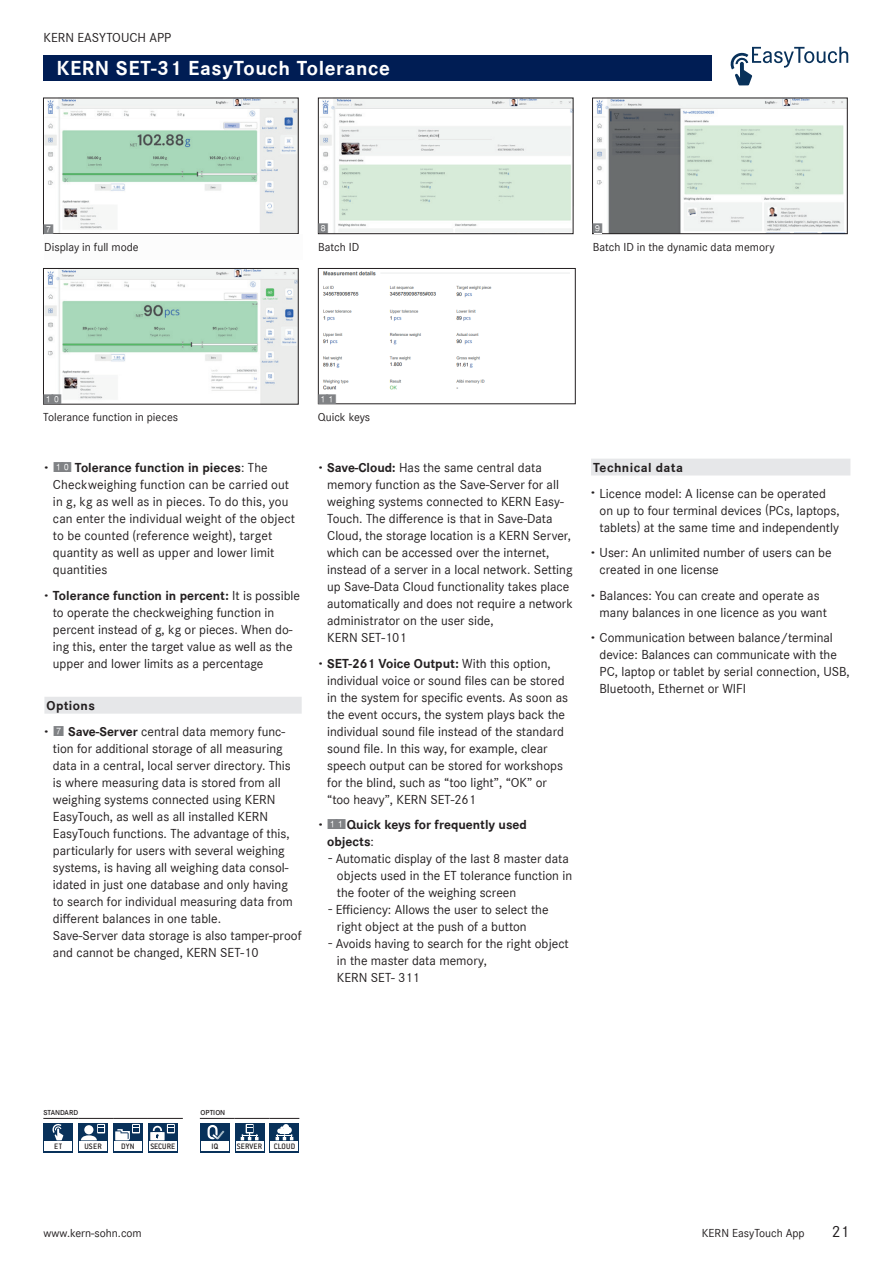
<style>
.page{position:relative;width:893px;height:1263px;background:#fff}
.page>*{position:absolute;margin:0;border:0;box-sizing:border-box;transform-origin:0 0}
.t1{font:700 21px "Corporate S Pro";letter-spacing:.03em;color:#fff}
.t2{font:16.5px "Corporate S Pro";color:#231f20}
.t3{font:13.5px/17px "Corporate S Pro";color:#231f20}
.t4{font:700 13.5px/17px "Corporate S Pro";color:#231f20}
.t5{font:13.05px "Square Frame Neg";color:#808285}
.t6{font:12px "Corporate S Pro";color:#231f20}
.t7{font:500 8.7px "Conduit ITC";letter-spacing:.01em;color:#231f20}
.t8{font:600 7.5px "Corporate S Pro";color:#231f20}
.s1{font-weight:800}
.s2{font-family:"Square Frame Neg";color:#808285}
.s3{font-weight:700}
.s4{font-family:"Square Frame Neg";font-weight:400;color:#808285}
.s5{font-weight:400}
.s6{font-family:"DIN Mittelschrift Std";font-weight:400;font-size:7.8px}
</style>
<div class="page">
<svg style="left:731px;top:47px;width:117px;height:38px"></svg>
<hr style="left:43px;top:1118px;width:35px;height:1px;background:#231f20">
<hr style="left:78px;top:1118px;width:35px;height:1px;background:#231f20">
<hr style="left:113px;top:1118px;width:35px;height:1px;background:#231f20">
<hr style="left:148px;top:1118px;width:35px;height:1px;background:#231f20">
<hr style="left:200px;top:1118px;width:35px;height:1px;background:#231f20">
<hr style="left:235px;top:1118px;width:35px;height:1px;background:#231f20">
<div style="left:43px;top:1123px;width:30px;height:29px;background:#08315a"></div>
<svg style="left:52px;top:1123px;width:11px;height:17px"></svg>
<div style="left:44px;top:1141px;width:28px;height:10px;background:#fff"></div>
<svg style="left:78px;top:1123px;width:30px;height:29px"></svg>
<div style="left:79px;top:1141px;width:28px;height:10px;background:#fff"></div>
<div style="left:97px;top:1124px;width:8px;height:9px;background:#fff"></div>
<svg style="left:81px;top:1125px;width:23px;height:15px"></svg>
<svg style="left:113px;top:1123px;width:30px;height:29px"></svg>
<div style="left:114px;top:1141px;width:28px;height:10px;background:#fff"></div>
<svg style="left:132px;top:1124px;width:8px;height:9px"></svg>
<svg style="left:115px;top:1125px;width:24px;height:15px"></svg>
<div style="left:148px;top:1123px;width:30px;height:29px;background:#08315a"></div>
<div style="left:149px;top:1141px;width:28px;height:10px;background:#fff"></div>
<svg style="left:167px;top:1124px;width:8px;height:9px"></svg>
<div style="left:150px;top:1132px;width:15px;height:8px;background:#fff"></div>
<svg style="left:152px;top:1125px;width:21px;height:13px"></svg>
<div style="left:200px;top:1123px;width:30px;height:29px;background:#08315a"></div>
<div style="left:201px;top:1141px;width:28px;height:10px;background:#fff"></div>
<svg style="left:208px;top:1125px;width:17px;height:15px"></svg>
<div style="left:235px;top:1123px;width:29px;height:29px;background:#08315a"></div>
<div style="left:236px;top:1141px;width:27px;height:10px;background:#fff"></div>
<div style="left:246px;top:1124px;width:8px;height:9px;background:#fff"></div>
<svg style="left:241px;top:1125px;width:18px;height:15px"></svg>
<svg style="left:270px;top:1140px;width:29px;height:12px"></svg>
<div style="left:271px;top:1141px;width:27px;height:10px;background:#fff"></div>
<svg style="left:270px;top:1118px;width:29px;height:22px"></svg>
<img style="left:45px;top:100px;width:251px;height:132px">
<div style="left:43px;top:98px;width:255px;height:136px;border:1px solid #231f20"></div>
<div style="left:45px;top:224px;width:8px;height:8px;background:#fff"></div>
<img style="left:320px;top:100px;width:251px;height:132px">
<div style="left:318px;top:98px;width:255px;height:136px;border:1px solid #231f20"></div>
<div style="left:319px;top:225px;width:9px;height:8px;background:#fff"></div>
<img style="left:594px;top:100px;width:251px;height:132px">
<div style="left:592px;top:98px;width:255px;height:136px;border:1px solid #231f20"></div>
<div style="left:594px;top:225px;width:8px;height:8px;background:#fff"></div>
<div style="left:44px;top:55px;width:668px;height:26px;background:#001d54"></div>
<img style="left:45px;top:270px;width:251px;height:132px">
<div style="left:43px;top:268px;width:255px;height:136px;border:1px solid #231f20"></div>
<div style="left:44px;top:395px;width:16px;height:8px;background:#fff"></div>
<img style="left:323px;top:271px;width:247px;height:119px">
<div style="left:318px;top:268px;width:257px;height:136px;border:1px solid #231f20"></div>
<div style="left:319px;top:394px;width:16px;height:9px;background:#fff"></div>
<div style="left:44px;top:697px;width:258px;height:17px;background:#e6e7e9"></div>
<div style="left:591px;top:459px;width:259px;height:16px;background:#e6e7e9"></div>
<p class="t3" style="left:44px;top:28px;width:129px">KERN EASYTOUCH APP</p>
<h1 class="t1" style="left:56px;top:52px;width:335px">KERN SET-31 EasyTouch Tolerance</h1>
<p class="t5" style="left:43px;top:221px;width:13px">7</p>
<p class="t5" style="left:318px;top:221px;width:13px">8</p>
<p class="t5" style="left:592px;top:221px;width:13px">9</p>
<p class="t6" style="left:44px;top:239px;width:96px">Display in full mode</p>
<p class="t6" style="left:318px;top:239px;width:43px">Batch ID</p>
<p class="t6" style="left:593px;top:239px;width:183px">Batch ID in the dynamic data memory</p>
<p class="t5" style="left:43px;top:392px;width:21px">10</p>
<p class="t5" style="left:318px;top:391px;width:21px">11</p>
<p class="t6" style="left:43px;top:409px;width:136px">Tolerance function in pieces</p>
<p class="t6" style="left:318px;top:409px;width:54px">Quick keys</p>
<p class="t3" style="left:53px;top:458px;width:244px;text-indent:-9px"><span class="s1">·</span> <span class="s2">10</span> <span class="s3">Tolerance function in pieces</span>: The Checkweighing function can be carried out in g, kg as well as in pieces. To do this, you can enter the individual weight of the object to be counted (reference weight), target quantity as well as upper and lower limit quantities</p>
<p class="t3" style="left:53px;top:586px;width:249px;text-indent:-9px"><span class="s1">·</span> <span class="s3">Tolerance function in percent:</span> It is possible to operate the checkweighing function in percent instead of g, kg or pieces. When do&shy;ing this, enter the target value as well as the upper and lower limits as a percentage</p>
<p class="t3" style="left:44px;top:692px;width:242px;line-height:25.5px"><span class="s3">Options<br></span><span class="s1">·</span> <span class="s2">7</span> <span class="s3">Save-Server</span> central data memory func-</p>
<p class="t3" style="left:53px;top:739px;width:250px">tion for additional storage of all measuring data in a central, local server directory. This is where measuring data is stored from all weighing systems connected using KERN EasyTouch, as well as all installed KERN EasyTouch functions. The advantage of this, particularly for users with several weighing systems, is having all weighing data consol&shy;idated in just one database and only having to search for individual measuring data from different balances in one table.<br>Save-Server data storage is also tamper-proof and cannot be changed, KERN SET-10</p>
<p class="t3" style="left:327px;top:458px;width:247px;text-indent:-9px"><span class="s1">·</span> <span class="s3">Save-Cloud:</span> Has the same central data memory function as the Save-Server for all weighing systems connected to KERN Easy-Touch. The difference is that in Save-Data Cloud, the storage location is a KERN Server, which can be accessed over the internet, instead of a server in a local network. Setting up Save-Data Cloud functionality takes place automatically and does not require a network administrator on the user side,<br>KERN SET-101</p>
<p class="t3" style="left:327px;top:654px;width:242px;text-indent:-9px"><span class="s1">·</span> <span class="s3">SET-261 Voice Output:</span> With this option, individual voice or sound files can be stored in the system for specific events. As soon as the event occurs, the system plays back the individual sound file instead of the standard sound file. In this way, for example, clear speech output can be stored for workshops for the blind, such as “too light”, “OK” or “too heavy”, KERN SET-261</p>
<p class="t4" style="left:327px;top:815px;width:201px;text-indent:-9px"><span class="s1">·</span> <span class="s4">11</span> Quick keys for frequently used objects<span class="s5">:</span></p>
<p class="t3" style="left:337px;top:849px;width:237px;text-indent:-8px">- Automatic display of the last 8 master data objects used in the ET tolerance function in the footer of the weighing screen</p>
<p class="t3" style="left:337px;top:900px;width:213px;text-indent:-8px">- Efficiency: Allows the user to select the right object at the push of a button</p>
<p class="t3" style="left:337px;top:934px;width:233px;text-indent:-8px">- Avoids having to search for the right object in the master data memory,<br>KERN SET- 311</p>
<p class="t3" style="left:591px;top:454px;width:236px;line-height:25.5px"><span class="s3">Technical data<br></span><span class="s1">·</span> Licence model: A license can be operated</p>
<p class="t3" style="left:600px;top:501px;width:241px">on up to four terminal devices (PCs, laptops, tablets) at the same time and independently</p>
<p class="t3" style="left:600px;top:543px;width:234px;text-indent:-9px"><span class="s1">·</span> User: An unlimited number of users can be created in one license</p>
<p class="t3" style="left:600px;top:586px;width:229px;text-indent:-9px"><span class="s1">·</span> Balances: You can create and operate as many balances in one licence as you want</p>
<p class="t3" style="left:600px;top:628px;width:252px;text-indent:-9px"><span class="s1">·</span> Communication between balance/terminal device: Balances can communicate with the PC, laptop or tablet by serial connection, USB, Bluetooth, Ethernet or WIFI</p>
<p class="t8" style="left:43px;top:1107px;width:36px">STANDARD</p>
<p class="t8" style="left:201px;top:1107px;width:26px">OPTION</p>
<p class="t7" style="left:54px;top:1141px;width:9px">ET</p>
<p class="t7" style="left:84px;top:1141px;width:19px">USER</p>
<p class="t7" style="left:121px;top:1141px;width:15px">DYN</p>
<p class="t7" style="left:150px;top:1141px;width:27px">SECURE</p>
<p class="t7" style="left:211px;top:1142px;width:8px">I<span class="s6">Q</span></p>
<p class="t7" style="left:237px;top:1141px;width:27px">SERVER</p>
<p class="t7" style="left:274px;top:1141px;width:23px">CLOUD</p>
<p class="t6" style="left:44px;top:1225px;width:100px">www.kern-sohn.com</p>
<p class="t6" style="left:702px;top:1225px;width:104px">KERN EasyTouch App</p>
<p class="t2" style="left:832px;top:1220px;width:19px">21</p>
</div>
